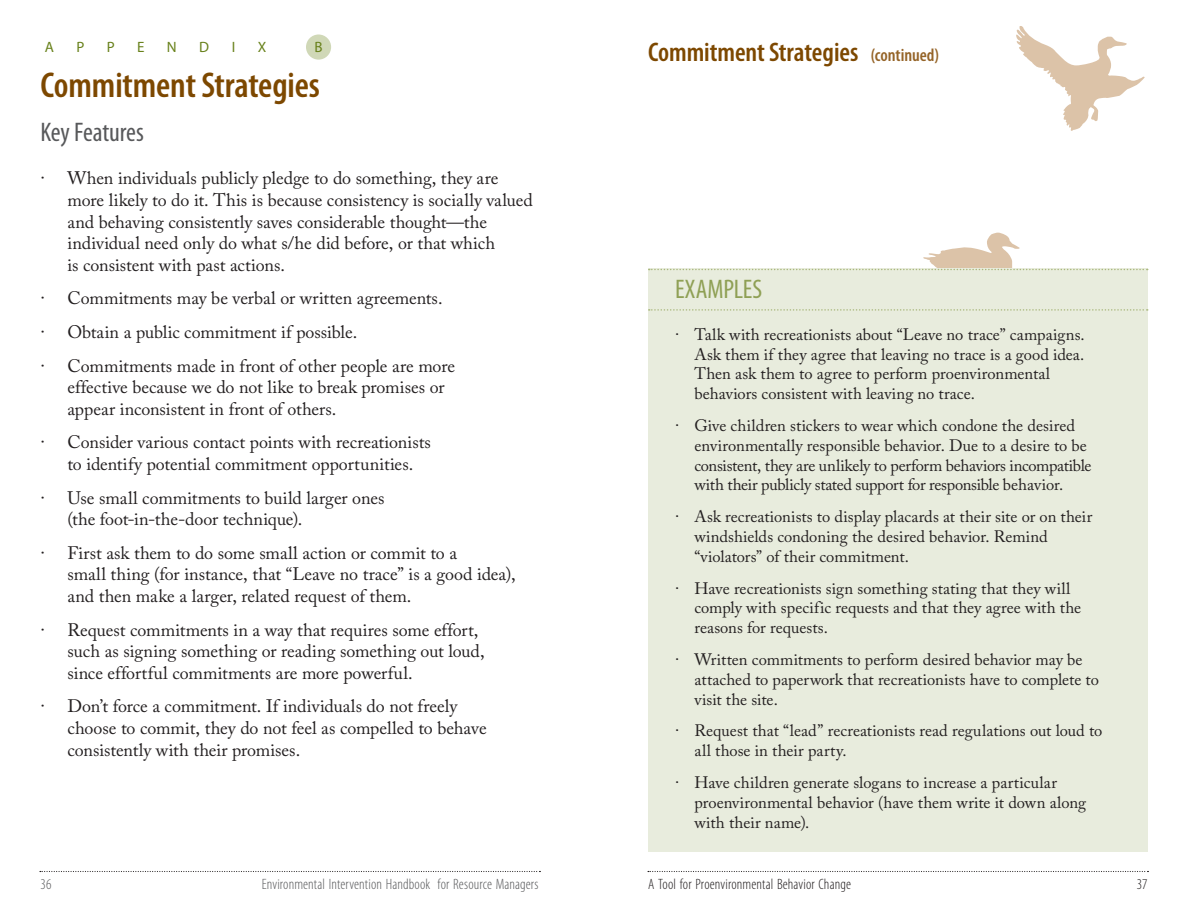
<style>
.page{position:relative;width:1188px;height:918px;background:#fff}
.page>*{position:absolute;margin:0;border:0;box-sizing:border-box;transform-origin:0 0}
.t1{font:600 condensed 36px "Myriad Pro";letter-spacing:-.005em;color:#7d4800}
.t2{font:600 condensed 27px "Myriad Pro";color:#7d4800}
.t3{font:condensed 27px "Myriad Pro";letter-spacing:-.005em;color:#58595b}
.t4{font:condensed 27px "Myriad Pro";letter-spacing:-.005em;color:#8fa055}
.t5{font:18px/21.6px "Adobe Caslon Pro";color:#231f20}
.t6{font:16.5px/19.8px "Adobe Caslon Pro";color:#231f20}
.t7{font:300 condensed 15px "Myriad Pro";letter-spacing:.005em;color:#58595b}
.t8{font:300 condensed 15px "Myriad Pro";letter-spacing:.01em;color:#231f20}
.t9{font:15px "Myriad Pro";color:#68811b}
.s1{font-size:18px;color:#956428}
</style>
<div class="page">
<svg style="left:40px;top:871px;width:500px;height:1px"></svg>
<svg style="left:648px;top:871px;width:501px;height:1px"></svg>
<div style="left:648px;top:269px;width:500px;height:583px;background:#e8ecdd"></div>
<svg style="left:649px;top:233px;width:499px;height:37px"></svg>
<svg style="left:649px;top:309px;width:499px;height:2px"></svg>
<svg style="left:1016px;top:26px;width:129px;height:105px"></svg>
<div style="left:306px;top:34px;width:25px;height:26px;background:#d0d8b7;border-radius:50%"></div>
<p class="t9" style="left:45px;top:42px;width:11px">A</p>
<p class="t9" style="left:76px;top:42px;width:9px">P</p>
<p class="t9" style="left:107px;top:42px;width:9px">P</p>
<p class="t9" style="left:137px;top:42px;width:9px">E</p>
<p class="t9" style="left:167px;top:42px;width:11px">N</p>
<p class="t9" style="left:199px;top:42px;width:11px">D</p>
<p class="t9" style="left:232px;top:42px;width:5px">I</p>
<p class="t9" style="left:258px;top:42px;width:10px">X</p>
<p class="t9" style="left:314px;top:42px;width:10px">B</p>
<p class="t1" style="left:40px;top:71px;width:281px">Commitment Strategies</p>
<p class="t3" style="left:40px;top:122px;width:105px">Key Features</p>
<p class="t5" style="left:68px;top:169px;width:467px;text-indent:-27px">· When individuals publicly pledge to do something, they are more likely to do it. This is because consistency is socially valued and behaving consistently saves considerable thought—the individual need only do what s/he did before, or that which<br>is consistent with past actions.</p>
<p class="t5" style="left:40px;top:283px;width:416px;line-height:33.6px">· Commitments may be verbal or written agreements.<br>· Obtain a public commitment if possible.<br>· Commitments made in front of other people are more</p>
<p class="t5" style="left:68px;top:378px;width:379px">effective because we do not like to break promises or appear inconsistent in front of others.</p>
<p class="t5" style="left:40px;top:433px;width:392px;text-align:center">· Consider various contact points with recreationists to identify potential commitment opportunities.</p>
<p class="t5" style="left:68px;top:489px;width:318px;text-indent:-27px">· Use small commitments to build larger ones (the foot-in-the-door technique).</p>
<p class="t5" style="left:68px;top:544px;width:450px;text-indent:-27px">· First ask them to do some small action or commit to a<br>small thing (for instance, that “Leave no trace” is a good idea), and then make a larger, related request of them.</p>
<p class="t5" style="left:68px;top:621px;width:419px;text-indent:-27px">· Request commitments in a way that requires some effort, such as signing something or reading something out loud, since effortful commitments are more powerful.</p>
<p class="t5" style="left:68px;top:697px;width:421px;text-indent:-27px">· Don’t force a commitment. If individuals do not freely choose to commit, they do not feel as compelled to behave consistently with their promises.</p>
<p class="t2" style="left:648px;top:42px;width:293px">Commitment Strategies <span class="s1">(continued)</span></p>
<p class="t4" style="left:675px;top:279px;width:89px">EXAMPLES</p>
<p class="t6" style="left:694px;top:326px;width:392px;text-indent:-19px">· Talk with recreationists about “Leave no trace” campaigns.<br>Ask them if they agree that leaving no trace is a good idea.<br>Then ask them to agree to perform proenvironmental behaviors consistent with leaving no trace.</p>
<p class="t6" style="left:694px;top:417px;width:399px;text-indent:-19px">· Give children stickers to wear which condone the desired environmentally responsible behavior. Due to a desire to be consistent, they are unlikely to perform behaviors incompatible with their publicly stated support for responsible behavior.</p>
<p class="t6" style="left:694px;top:508px;width:399px;text-indent:-19px">· Ask recreationists to display placards at their site or on their windshields condoning the desired behavior. Remind “violators” of their commitment.</p>
<p class="t6" style="left:694px;top:580px;width:388px;text-indent:-19px">· Have recreationists sign something stating that they will comply with specific requests and that they agree with the reasons for requests.</p>
<p class="t6" style="left:694px;top:651px;width:406px;text-indent:-19px">· Written commitments to perform desired behavior may be attached to paperwork that recreationists have to complete to visit the site.</p>
<p class="t6" style="left:694px;top:723px;width:409px;text-indent:-19px">· Request that “lead” recreationists read regulations out loud to all those in their party.</p>
<p class="t6" style="left:694px;top:774px;width:393px;text-indent:-19px">· Have children generate slogans to increase a particular proenvironmental behavior (have them write it down along with their name).</p>
<p class="t7" style="left:40px;top:878px;width:12px">36</p>
<p class="t7" style="left:262px;top:878px;width:278px">Environmental Intervention Handbook for Resource Managers</p>
<p class="t8" style="left:648px;top:878px;width:204px">A Tool for Proenvironmental Behavior Change</p>
<p class="t8" style="left:1137px;top:878px;width:12px">37</p>
</div>
